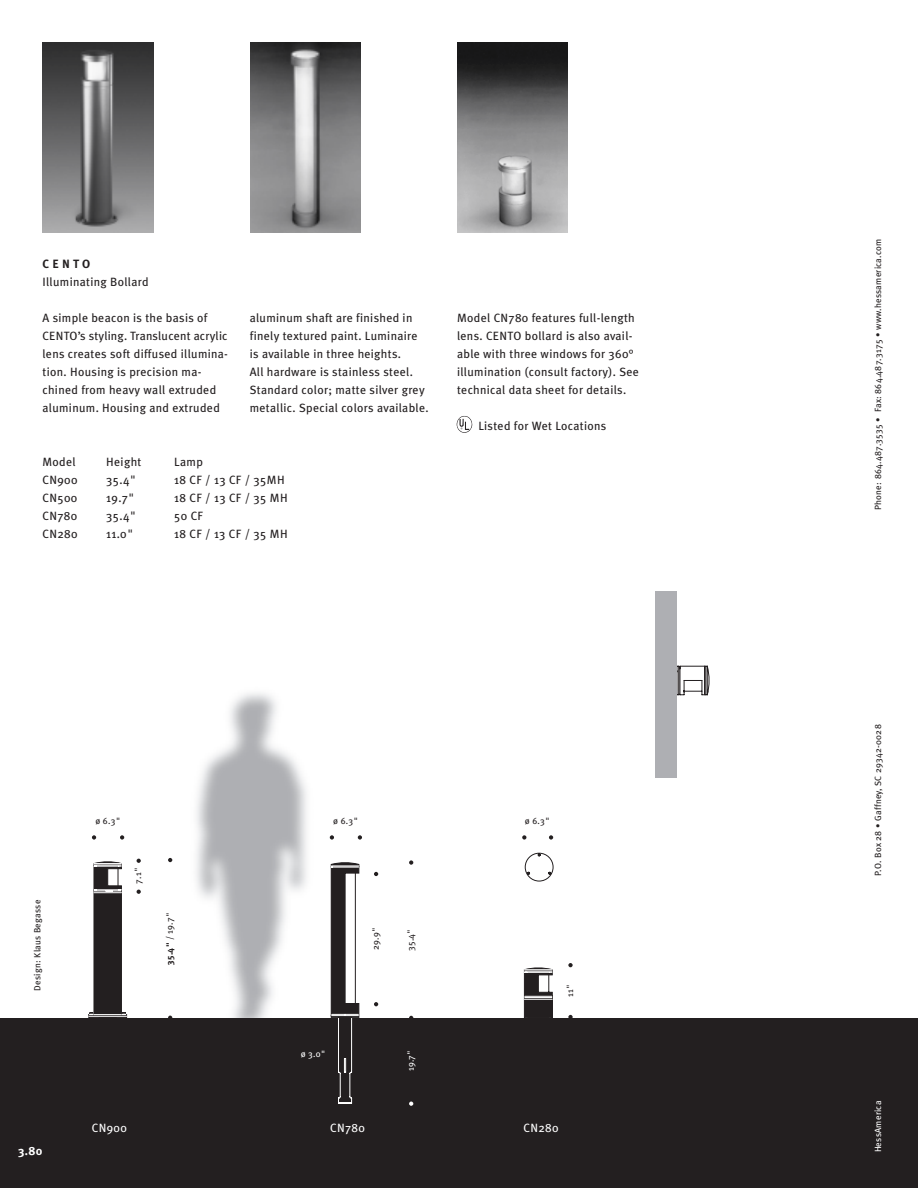
<style>
.page{position:relative;width:918px;height:1188px;background:#fff}
.page>*{position:absolute;margin:0;border:0;box-sizing:border-box;transform-origin:0 0}
.t1{font:12px/18px "Meta Plus";letter-spacing:.025em;color:#231f20}
.t2{font:12px "Meta Plus";letter-spacing:.025em;color:#fff}
.t3{font:700 12px "Meta Plus";letter-spacing:.275em;color:#231f20}
.t4{font:700 12px "Meta Plus";color:#fff}
.t5{font:9px "Meta Plus";letter-spacing:.025em;color:#231f20}
.t6{font:9px "Meta Plus";letter-spacing:.025em;color:#fff}
.s1{font-weight:700}
</style>
<div class="page">
<svg style="left:88px;top:861px;width:39px;height:157px"></svg>
<div style="left:0;top:1018px;width:918px;height:170px;background:#231f20"></div>
<img style="left:43px;top:43px;width:110px;height:189px">
<img style="left:250px;top:43px;width:110px;height:189px">
<img style="left:457px;top:43px;width:111px;height:189px">
<svg style="left:457px;top:416px;width:16px;height:17px"></svg>
<svg style="left:120px;top:835px;width:4px;height:5px"></svg>
<svg style="left:92px;top:835px;width:4px;height:5px"></svg>
<svg style="left:358px;top:835px;width:4px;height:5px"></svg>
<svg style="left:330px;top:835px;width:4px;height:5px"></svg>
<svg style="left:549px;top:835px;width:4px;height:5px"></svg>
<svg style="left:522px;top:835px;width:4px;height:5px"></svg>
<svg style="left:330px;top:853px;width:224px;height:253px"></svg>
<svg style="left:137px;top:859px;width:4px;height:4px"></svg>
<svg style="left:137px;top:890px;width:4px;height:4px"></svg>
<svg style="left:168px;top:858px;width:4px;height:4px"></svg>
<svg style="left:568px;top:963px;width:5px;height:4px"></svg>
<svg style="left:568px;top:1015px;width:5px;height:3px"></svg>
<svg style="left:676px;top:666px;width:34px;height:30px"></svg>
<div style="left:655px;top:591px;width:21px;height:186px;background:#aeafb3"></div>
<p class="t3" style="left:43px;top:260px;width:49px">CENTO</p>
<p class="t1" style="left:43px;top:274px;width:108px">Illuminating Bollard</p>
<p class="t1" style="left:43px;top:310px;width:187px">A simple beacon is the basis of CENTO’s styling. Translucent acrylic lens creates soft diffused illumina&shy;tion. Housing is precision ma&shy;chined from heavy wall extruded aluminum. Housing and extruded</p>
<p class="t1" style="left:250px;top:310px;width:180px">aluminum shaft are finished in finely textured paint. Luminaire is available in three heights.<br>All hardware is stainless steel.<br>Standard color; matte silver grey metallic. Special colors available.</p>
<p class="t1" style="left:457px;top:310px;width:183px">Model CN780 features full-length lens. CENTO bollard is also avail&shy;able with three windows for 360° illumination (consult factory). See technical data sheet for details.</p>
<p class="t1" style="left:478px;top:418px;width:130px">Listed for Wet Locations</p>
<p class="t1" style="left:43px;top:454px;width:35px">Model</p>
<p class="t1" style="left:106px;top:454px;width:37px">Height</p>
<p class="t1" style="left:174px;top:454px;width:30px">Lamp</p>
<p class="t1" style="left:43px;top:472px;width:36px">CN900</p>
<p class="t1" style="left:106px;top:472px;width:31px">35.4"</p>
<p class="t1" style="left:174px;top:472px;width:112px">18 CF / 13 CF / 35MH</p>
<p class="t1" style="left:43px;top:490px;width:36px">CN500</p>
<p class="t1" style="left:106px;top:490px;width:30px">19.7"</p>
<p class="t1" style="left:174px;top:490px;width:115px">18 CF / 13 CF / 35 MH</p>
<p class="t1" style="left:43px;top:508px;width:36px">CN780</p>
<p class="t1" style="left:106px;top:508px;width:31px">35.4"</p>
<p class="t1" style="left:174px;top:508px;width:30px">50 CF</p>
<p class="t1" style="left:43px;top:526px;width:37px">CN280</p>
<p class="t1" style="left:106px;top:526px;width:29px">11.0"</p>
<p class="t1" style="left:174px;top:526px;width:115px">18 CF / 13 CF / 35 MH</p>
<p class="t5" style="left:34px;top:991px;width:93px;rotate:-90deg">Design: Klaus Begasse</p>
<p class="t4" style="left:18px;top:1147px;width:26px">3.80</p>
<p class="t5" style="left:95px;top:818px;width:26px">ø 6.3"</p>
<p class="t5" style="left:135px;top:884px;width:18px;rotate:-90deg">7.1"</p>
<p class="t5" style="left:166px;top:965px;width:54px;rotate:-90deg"><span class="s1">35.4"</span> / 19.7"</p>
<p class="t5" style="left:333px;top:818px;width:26px">ø 6.3"</p>
<p class="t5" style="left:525px;top:818px;width:26px">ø 6.3"</p>
<p class="t5" style="left:372px;top:950px;width:24px;rotate:-90deg">29.9"</p>
<p class="t5" style="left:408px;top:951px;width:24px;rotate:-90deg">35.4"</p>
<p class="t5" style="left:567px;top:997px;width:14px;rotate:-90deg">11"</p>
<p class="t6" style="left:301px;top:1051px;width:26px">ø 3.0"</p>
<p class="t6" style="left:408px;top:1071px;width:23px;rotate:-90deg">19.7"</p>
<p class="t2" style="left:92px;top:1124px;width:36px">CN900</p>
<p class="t2" style="left:330px;top:1124px;width:36px">CN780</p>
<p class="t2" style="left:524px;top:1124px;width:37px">CN280</p>
<p class="t5" style="left:875px;top:510px;width:273px;rotate:-90deg">Phone: 864.487.3535 • Fax: 864.487.3175 • www.hessamerica.com</p>
<p class="t5" style="left:875px;top:876px;width:153px;rotate:-90deg">P.O. Box 28 • Gaffney, SC 29342-0028</p>
<p class="t6" style="left:875px;top:1152px;width:53px;rotate:-90deg">HessAmerica</p>
</div>
